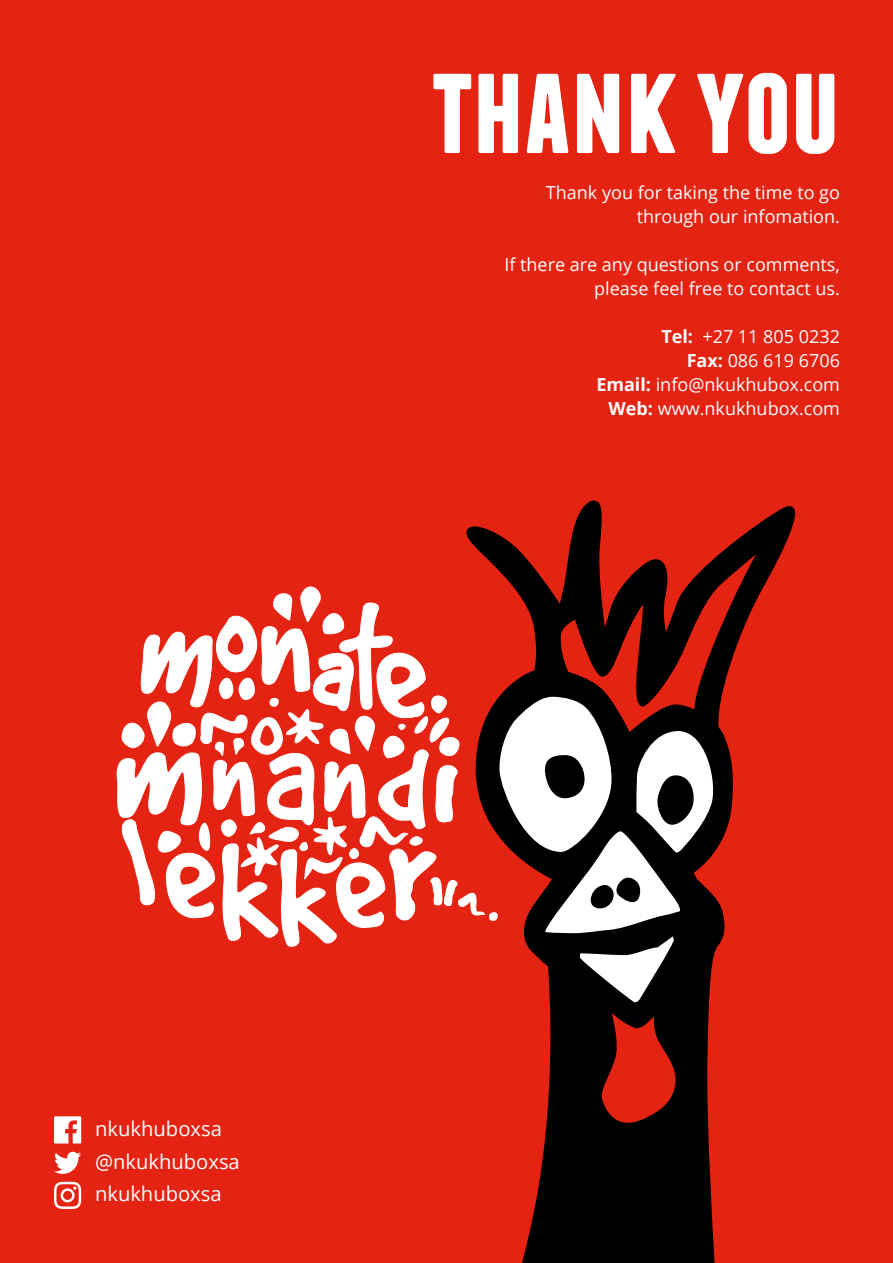
<style>
.page{position:relative;width:893px;height:1263px;background:#fff}
.page>*{position:absolute;margin:0;border:0;box-sizing:border-box;transform-origin:0 0}
.t1{font:700 132px "Franchise";color:#fff}
.t2{font:20.1px/32.7px "Open Sans";color:#fff}
.t3{font:18px/24px "Open Sans";color:#fff;text-align:right}
.s1{font-weight:700}
</style>
<div class="page">
<div style="left:0;top:0;width:893px;height:1262px;background:#e42313"></div>
<svg style="left:466px;top:500px;width:333px;height:763px"></svg>
<svg style="left:527px;top:1003px;width:164px;height:260px;background:#1b0402"></svg>
<svg style="left:599px;top:1012px;width:77px;height:118px"></svg>
<svg style="left:116px;top:537px;width:649px;height:466px"></svg>
<svg style="left:54px;top:1152px;width:27px;height:22px"></svg>
<svg style="left:54px;top:1116px;width:27px;height:27px"></svg>
<svg style="left:54px;top:1182px;width:27px;height:27px"></svg>
<h1 class="t1" style="left:430px;top:45px;width:410px">THANK YOU</h1>
<p class="t3" style="left:546px;top:180px;width:296px">Thank you for taking the time to go through our infomation.</p>
<p class="t3" style="left:504px;top:252px;width:337px">If there are any questions or comments, please feel free to contact us.</p>
<p class="t3" style="left:596px;top:324px;width:245px"><span class="s1">Tel:</span> +27 11 805 0232<br><span class="s1">Fax:</span> 086 619 6706<br><span class="s1">Email:</span> info@nkukhubox.com<br><span class="s1">Web:</span> www.nkukhubox.com</p>
<p class="t2" style="left:95px;top:1112px;width:146px">nkukhuboxsa @nkukhuboxsa nkukhuboxsa</p>
</div>
